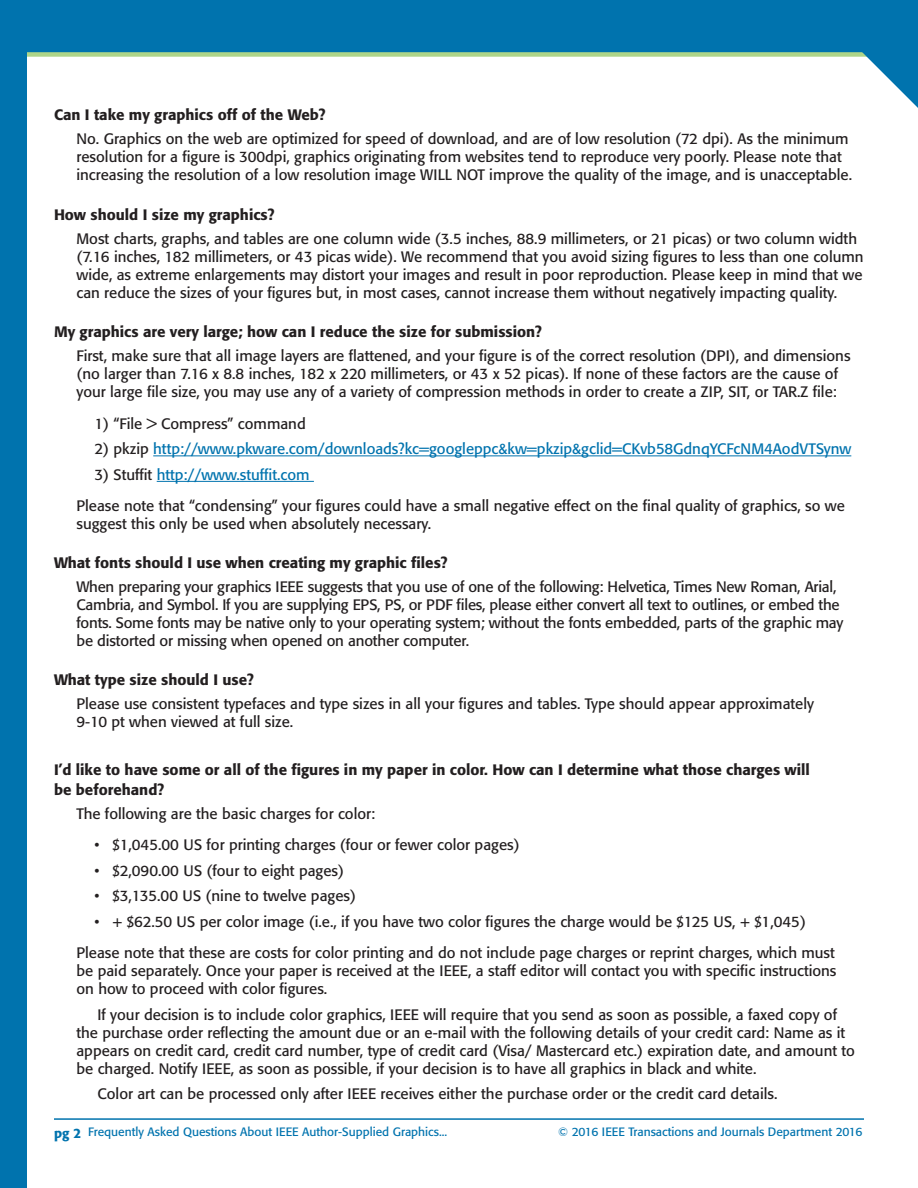
<style>
.page{position:relative;width:918px;height:1188px;background:#fff}
.page>*{position:absolute;margin:0;border:0;box-sizing:border-box;transform-origin:0 0}
.t1{font:15px/18px "Formata";color:#231f20}
.t2{font:500 15px/19.5px "Formata";color:#231f20}
.t3{font:15px "Formata";color:#0073ae}
.t4{font:12px "Formata";color:#0073ae}
.s1{color:#231f20}
.s2{color:#0073ae}
.s3{font-weight:500;font-size:13.5px}
</style>
<div class="page">
<hr style="left:54px;top:1118px;width:810px;height:2px;background:#0073ae">
<div style="left:0;top:0;width:27px;height:1188px;background:#0073ae"></div>
<div style="left:0;top:0;width:918px;height:54px;background:#0073ae"></div>
<div style="left:27px;top:52px;width:891px;height:5px;background:#aed589"></div>
<svg style="left:810px;top:52px;width:108px;height:56px"></svg>
<hr style="left:153px;top:455px;width:698px;height:1px;background:#0073ae">
<hr style="left:157px;top:481px;width:157px;height:1px;background:#0073ae">
<p class="t2" style="left:54px;top:105px;width:273px">Can I take my graphics off of the Web?</p>
<p class="t1" style="left:76px;top:130px;width:777px">No. Graphics on the web are optimized for speed of download, and are of low resolution (72 dpi). As the minimum resolution for a figure is 300dpi, graphics originating from websites tend to reproduce very poorly. Please note that increasing the resolution of a low resolution image WILL NOT improve the quality of the image, and is unacceptable.</p>
<p class="t2" style="left:54px;top:205px;width:222px">How should I size my graphics?</p>
<p class="t1" style="left:76px;top:230px;width:789px">Most charts, graphs, and tables are one column wide (3.5 inches, 88.9 millimeters, or 21 picas) or two column width (7.16 inches, 182 millimeters, or 43 picas wide). We recommend that you avoid sizing figures to less than one column wide, as extreme enlargements may distort your images and result in poor reproduction. Please keep in mind that we can reduce the sizes of your figures but, in most cases, cannot increase them without negatively impacting quality.</p>
<p class="t2" style="left:54px;top:322px;width:490px">My graphics are very large; how can I reduce the size for submission?</p>
<p class="t1" style="left:76px;top:347px;width:776px">First, make sure that all image layers are flattened, and your figure is of the correct resolution (DPI), and dimensions (no larger than 7.16 x 8.8 inches, 182 x 220 millimeters, or 43 x 52 picas). If none of these factors are the cause of your large file size, you may use any of a variety of compression methods in order to create a ZIP, SIT, or TAR.Z file:</p>
<p class="t1" style="left:94px;top:415px;width:213px">1) “File &gt; Compress” command</p>
<p class="t3" style="left:94px;top:440px;width:758px"><span class="s1">2) pkzip</span> http://www.pkware.com/downloads?kc=googleppc&amp;kw=pkzip&amp;gclid=CKvb58GdnqYCFcNM4AodVTSynw</p>
<p class="t1" style="left:76px;top:459px;width:770px;line-height:31.5px;text-indent:18px">3) Stuffit <span class="s2">http://www.stuffit.com<br></span>Please note that “condensing” your figures could have a small negative effect on the final quality of graphics, so we</p>
<p class="t1" style="left:76px;top:515px;width:356px">suggest this only be used when absolutely necessary.</p>
<p class="t2" style="left:54px;top:553px;width:395px">What fonts should I use when creating my graphic files?</p>
<p class="t1" style="left:76px;top:578px;width:769px">When preparing your graphics IEEE suggests that you use of one of the following: Helvetica, Times New Roman, Arial, Cambria, and Symbol. If you are supplying EPS, PS, or PDF files, please either convert all text to outlines, or embed the fonts. Some fonts may be native only to your operating system; without the fonts embedded, parts of the graphic may be distorted or missing when opened on another computer.</p>
<p class="t2" style="left:54px;top:670px;width:201px">What type size should I use?</p>
<p class="t1" style="left:76px;top:695px;width:739px">Please use consistent typefaces and type sizes in all your figures and tables. Type should appear approximately<br>9-10 pt when viewed at full size.</p>
<p class="t2" style="left:54px;top:760px;width:757px">I’d like to have some or all of the figures in my paper in color. How can I determine what those charges will be beforehand?</p>
<p class="t1" style="left:76px;top:805px;width:300px">The following are the basic charges for color:</p>
<p class="t1" style="left:94px;top:836px;width:427px">• $1,045.00 US for printing charges (four or fewer color pages)</p>
<p class="t1" style="left:94px;top:862px;width:251px">• $2,090.00 US (four to eight pages)</p>
<p class="t1" style="left:94px;top:887px;width:263px">• $3,135.00 US (nine to twelve pages)</p>
<p class="t1" style="left:76px;top:906px;width:760px;line-height:31.5px;text-indent:18px">• + $62.50 US per color image (i.e., if you have two color figures the charge would be $125 US, + $1,045)<br>Please note that these are costs for color printing and do not include page charges or reprint charges, which must</p>
<p class="t1" style="left:76px;top:962px;width:762px">be paid separately. Once your paper is received at the IEEE, a staff editor will contact you with specific instructions on how to proceed with color figures.</p>
<p class="t1" style="left:76px;top:1006px;width:780px;text-indent:21px">If your decision is to include color graphics, IEEE will require that you send as soon as possible, a faxed copy of the purchase order reflecting the amount due or an e-mail with the following details of your credit card: Name as it appears on credit card, credit card number, type of credit card (Visa/ Mastercard etc.) expiration date, and amount to be charged. Notify IEEE, as soon as possible, if your decision is to have all graphics in black and white.</p>
<p class="t1" style="left:98px;top:1085px;width:682px">Color art can be processed only after IEEE receives either the purchase order or the credit card details.</p>
<p class="t4" style="left:54px;top:1125px;width:395px"><span class="s3">pg 2</span> Frequently Asked Questions About IEEE Author-Supplied Graphics...</p>
<p class="t4" style="left:558px;top:1125px;width:306px">© 2016 IEEE Transactions and Journals Department 2016</p>
</div>
